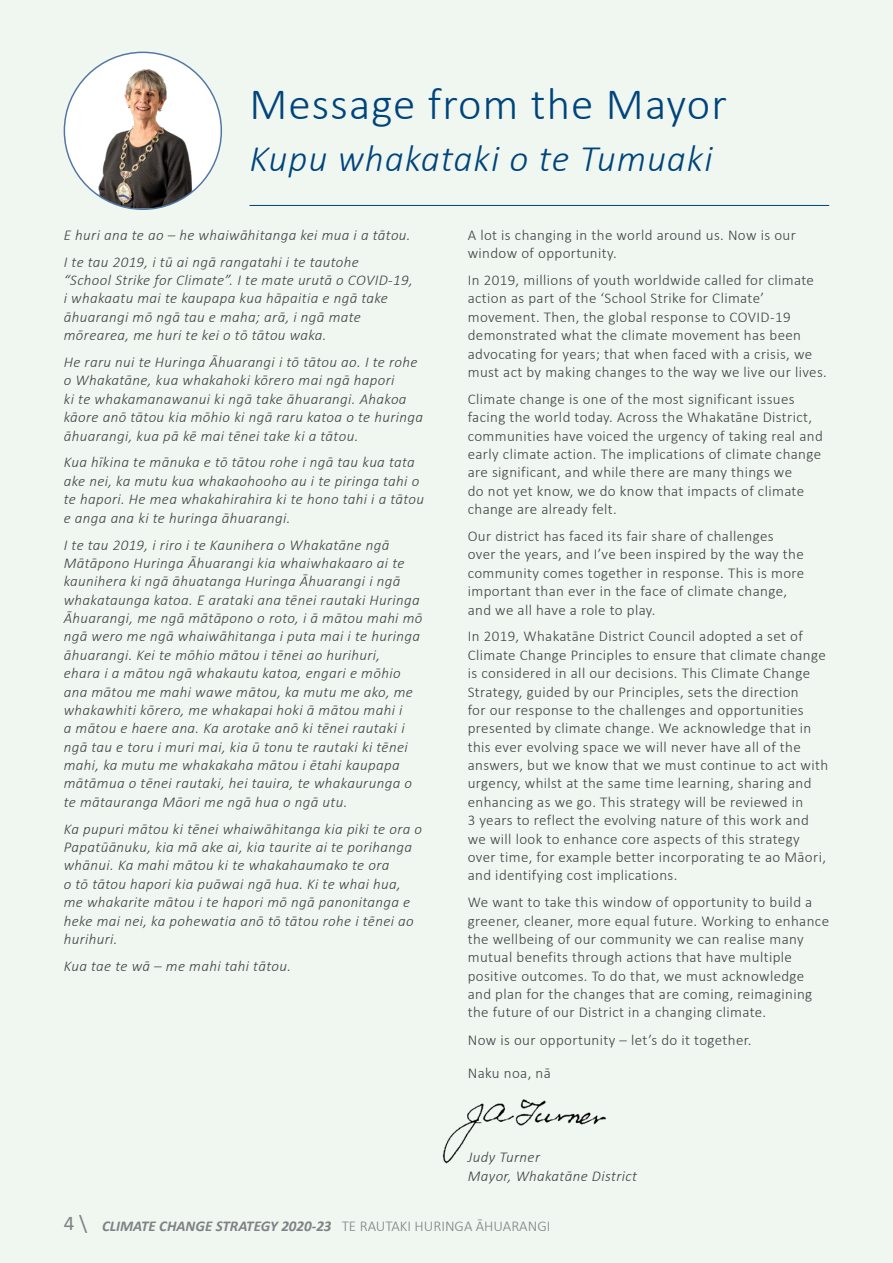
<style>
.page{position:relative;width:893px;height:1263px;background:#eff7f0}
.page>*{position:absolute;margin:0;border:0;box-sizing:border-box;transform-origin:0 0}
.t1{font:300 45px "Calibri";letter-spacing:.025em;color:#00447c}
.t2{font:italic 300 37.5px "Calibri";letter-spacing:.025em;color:#00447c}
.t3{font:300 15px/18.3px "Calibri";letter-spacing:.025em;color:#414042}
.t4{font:italic 300 15px/18.3px "Calibri";letter-spacing:.025em;color:#414042}
.t5{font:italic 700 15px "Calibri";color:#808285}
.s1{font-weight:400;font-style:normal;font-size:21px}
.s2{font-weight:300;font-style:normal}
</style>
<div class="page">
<hr style="left:249px;top:205px;width:580px;height:1px;background:#00447c">
<img style="left:442px;top:1099px;width:164px;height:65px">
<div style="left:64px;top:52px;width:157px;height:157px;background:#fff;border-radius:50%"></div>
<img style="left:81px;top:52px;width:129px;height:157px">
<h1 class="t1" style="left:249px;top:76px;width:479px">Message from the Mayor</h1>
<h2 class="t2" style="left:249px;top:135px;width:465px">Kupu whakataki o te Tumuaki</h2>
<p class="t4" style="left:64px;top:221px;width:348px;line-height:26.8px">E huri ana te ao – he whaiwāhitanga kei mua i a tātou.<br>I te tau 2019, i tū ai ngā rangatahi i te tautohe</p>
<p class="t4" style="left:64px;top:271px;width:350px">“School Strike for Climate”. I te mate urutā o COVID-19, i whakaatu mai te kaupapa kua hāpaitia e ngā take āhuarangi mō ngā tau e maha; arā, i ngā mate mōrearea, me huri te kei o tō tātou waka.</p>
<p class="t4" style="left:64px;top:353px;width:361px">He raru nui te Huringa Āhuarangi i tō tātou ao. I te rohe o Whakatāne, kua whakahoki kōrero mai ngā hapori<br>ki te whakamanawanui ki ngā take āhuarangi. Ahakoa kāore anō tātou kia mōhio ki ngā raru katoa o te huringa āhuarangi, kua pā kē mai tēnei take ki a tātou.</p>
<p class="t4" style="left:64px;top:453px;width:362px">Kua hīkina te mānuka e tō tātou rohe i ngā tau kua tata ake nei, ka mutu kua whakaohooho au i te piringa tahi o te hapori. He mea whakahirahira ki te hono tahi i a tātou e anga ana ki te huringa āhuarangi.</p>
<p class="t4" style="left:64px;top:535px;width:360px">I te tau 2019, i riro i te Kaunihera o Whakatāne ngā Mātāpono Huringa Āhuarangi kia whaiwhakaaro ai te kaunihera ki ngā āhuatanga Huringa Āhuarangi i ngā whakataunga katoa. E arataki ana tēnei rautaki Huringa Āhuarangi, me ngā mātāpono o roto, i ā mātou mahi mō ngā wero me ngā whaiwāhitanga i puta mai i te huringa āhuarangi. Kei te mōhio mātou i tēnei ao hurihuri,<br>ehara i a mātou ngā whakautu katoa, engari e mōhio ana mātou me mahi wawe mātou, ka mutu me ako, me whakawhiti kōrero, me whakapai hoki ā mātou mahi i<br>a mātou e haere ana. Ka arotake anō ki tēnei rautaki i ngā tau e toru i muri mai, kia ū tonu te rautaki ki tēnei mahi, ka mutu me whakakaha mātou i ētahi kaupapa mātāmua o tēnei rautaki, hei tauira, te whakaurunga o te mātauranga Māori me ngā hua o ngā utu.</p>
<p class="t4" style="left:64px;top:819px;width:360px">Ka pupuri mātou ki tēnei whaiwāhitanga kia piki te ora o Papatūānuku, kia mā ake ai, kia taurite ai te porihanga whānui. Ka mahi mātou ki te whakahaumako te ora<br>o tō tātou hapori kia puāwai ngā hua. Ki te whai hua, me whakarite mātou i te hapori mō ngā panonitanga e heke mai nei, ka pohewatia anō tō tātou rohe i tēnei ao hurihuri.</p>
<p class="t4" style="left:64px;top:956px;width:229px">Kua tae te wā – me mahi tahi tātou.</p>
<p class="t3" style="left:468px;top:226px;width:330px">A lot is changing in the world around us. Now is our window of opportunity.</p>
<p class="t3" style="left:468px;top:271px;width:361px">In 2019, millions of youth worldwide called for climate action as part of the ‘School Strike for Climate’ movement. Then, the global response to COVID-19 demonstrated what the climate movement has been advocating for years; that when faced with a crisis, we must act by making changes to the way we live our lives.</p>
<p class="t3" style="left:468px;top:389px;width:357px">Climate change is one of the most significant issues facing the world today. Across the Whakatāne District, communities have voiced the urgency of taking real and early climate action. The implications of climate change are significant, and while there are many things we<br>do not yet know, we do know that impacts of climate change are already felt.</p>
<p class="t3" style="left:468px;top:527px;width:338px">Our district has faced its fair share of challenges over the years, and I’ve been inspired by the way the community comes together in response. This is more important than ever in the face of climate change, and we all have a role to play.</p>
<p class="t3" style="left:468px;top:627px;width:362px">In 2019, Whakatāne District Council adopted a set of Climate Change Principles to ensure that climate change is considered in all our decisions. This Climate Change Strategy, guided by our Principles, sets the direction<br>for our response to the challenges and opportunities presented by climate change. We acknowledge that in this ever evolving space we will never have all of the answers, but we know that we must continue to act with urgency, whilst at the same time learning, sharing and enhancing as we go. This strategy will be reviewed in<br>3 years to reflect the evolving nature of this work and we will look to enhance core aspects of this strategy over time, for example better incorporating te ao Māori, and identifying cost implications.</p>
<p class="t3" style="left:468px;top:893px;width:363px">We want to take this window of opportunity to build a greener, cleaner, more equal future. Working to enhance the wellbeing of our community we can realise many mutual benefits through actions that have multiple positive outcomes. To do that, we must acknowledge and plan for the changes that are coming, reimagining the future of our District in a changing climate.</p>
<p class="t3" style="left:468px;top:1024px;width:285px;line-height:32.2px">Now is our opportunity – let’s do it together.<br>Naku noa, nā</p>
<p class="t4" style="left:468px;top:1147px;width:171px;line-height:19.5px">Judy Turner<br>Mayor, Whakatāne District</p>
<p class="t5" style="left:64px;top:1215px;width:488px"><span class="s1">4 \</span> CLIMATE CHANGE STRATEGY 2020-23 <span class="s2">TE RAUTAKI HURINGA ĀHUARANGI</span></p>
</div>
